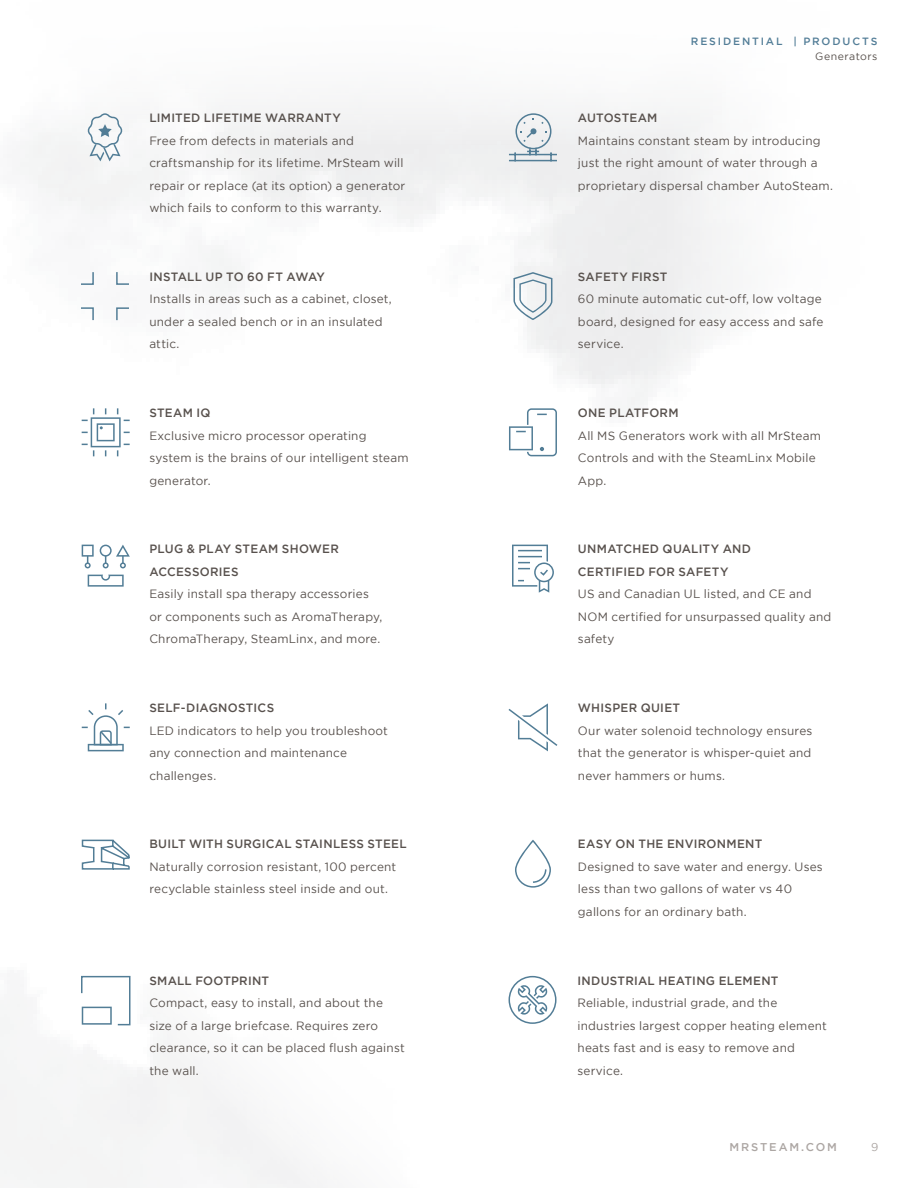
<style>
.page{position:relative;width:918px;height:1188px;background:#fff}
.page>*{position:absolute;margin:0;border:0;box-sizing:border-box;transform-origin:0 0}
.t1{font:12px/22.5px "Gotham";letter-spacing:.015em;color:#58514d}
.t2{font:500 12px/22.5px "Gotham";letter-spacing:.02em;color:#58514d}
.t3{font:500 11.25px "Gotham";letter-spacing:.16em;color:#aca6a3}
.t4{font:11.25px "Gotham";color:#aca6a3}
.t5{font:500 10.5px "Gotham";letter-spacing:.18em;color:#527d97}
.t6{font:10.5px "Gotham";letter-spacing:.05em;color:#58514d}
</style>
<div class="page">
<svg style="left:81px;top:839px;width:49px;height:31px"></svg>
<svg style="left:81px;top:975px;width:50px;height:51px"></svg>
<svg style="left:81px;top:703px;width:49px;height:48px"></svg>
<svg style="left:88px;top:575px;width:36px;height:12px"></svg>
<svg style="left:82px;top:545px;width:12px;height:23px"></svg>
<svg style="left:100px;top:545px;width:30px;height:23px"></svg>
<svg style="left:79px;top:271px;width:51px;height:51px"></svg>
<svg style="left:87px;top:113px;width:36px;height:48px"></svg>
<svg style="left:509px;top:976px;width:48px;height:48px"></svg>
<svg style="left:513px;top:272px;width:39px;height:48px"></svg>
<svg style="left:509px;top:408px;width:48px;height:48px"></svg>
<svg style="left:512px;top:545px;width:42px;height:48px"></svg>
<svg style="left:508px;top:703px;width:50px;height:48px"></svg>
<svg style="left:515px;top:840px;width:36px;height:48px"></svg>
<svg style="left:507px;top:113px;width:51px;height:50px"></svg>
<svg style="left:82px;top:408px;width:48px;height:48px"></svg>
<p class="t2" style="left:149px;top:106px;width:193px">LIMITED LIFETIME WARRANTY</p>
<p class="t1" style="left:149px;top:129px;width:257px">Free from defects in materials and craftsmanship for its lifetime. MrSteam will repair or replace (at its option) a generator which fails to conform to this warranty.</p>
<p class="t2" style="left:149px;top:265px;width:177px">INSTALL UP TO 60 FT AWAY</p>
<p class="t1" style="left:149px;top:288px;width:244px">Installs in areas such as a cabinet, closet, under a sealed bench or in an insulated attic.</p>
<p class="t2" style="left:149px;top:401px;width:63px">STEAM IQ</p>
<p class="t1" style="left:149px;top:424px;width:261px">Exclusive micro processor operating system is the brains of our intelligent steam generator.</p>
<p class="t2" style="left:149px;top:538px;width:191px">PLUG &amp; PLAY STEAM SHOWER<br>ACCESSORIES</p>
<p class="t1" style="left:149px;top:583px;width:235px">Easily install spa therapy accessories or components such as AromaTherapy,<br>ChromaTherapy, SteamLinx, and more.</p>
<p class="t2" style="left:149px;top:696px;width:126px">SELF-DIAGNOSTICS</p>
<p class="t1" style="left:149px;top:719px;width:240px">LED indicators to help you troubleshoot any connection and maintenance challenges.</p>
<p class="t2" style="left:149px;top:833px;width:259px">BUILT WITH SURGICAL STAINLESS STEEL</p>
<p class="t1" style="left:149px;top:855px;width:248px">Naturally corrosion resistant, 100 percent recyclable stainless steel inside and out.</p>
<p class="t2" style="left:149px;top:969px;width:121px">SMALL FOOTPRINT</p>
<p class="t1" style="left:149px;top:991px;width:257px">Compact, easy to install, and about the size of a large briefcase. Requires zero clearance, so it can be placed flush against the wall.</p>
<p class="t5" style="left:691px;top:35px;width:188px">RESIDENTIAL | PRODUCTS</p>
<p class="t6" style="left:815px;top:50px;width:64px">Generators</p>
<p class="t2" style="left:578px;top:106px;width:81px">AUTOSTEAM</p>
<p class="t1" style="left:578px;top:129px;width:257px">Maintains constant steam by introducing just the right amount of water through a proprietary dispersal chamber AutoSteam.</p>
<p class="t2" style="left:578px;top:265px;width:91px">SAFETY FIRST</p>
<p class="t1" style="left:578px;top:288px;width:247px">60 minute automatic cut-off, low voltage board, designed for easy access and safe service.</p>
<p class="t2" style="left:578px;top:401px;width:102px">ONE PLATFORM</p>
<p class="t1" style="left:578px;top:424px;width:245px">All MS Generators work with all MrSteam<br>Controls and with the SteamLinx Mobile<br>App.</p>
<p class="t2" style="left:578px;top:538px;width:175px">UNMATCHED QUALITY AND<br>CERTIFIED FOR SAFETY</p>
<p class="t1" style="left:578px;top:583px;width:255px">US and Canadian UL listed, and CE and<br>NOM certified for unsurpassed quality and safety</p>
<p class="t2" style="left:578px;top:696px;width:104px">WHISPER QUIET</p>
<p class="t1" style="left:578px;top:719px;width:236px;text-align:justify">Our water solenoid technology ensures that the generator is whisper-quiet and never hammers or hums.</p>
<p class="t2" style="left:578px;top:833px;width:186px">EASY ON THE ENVIRONMENT</p>
<p class="t1" style="left:578px;top:855px;width:246px">Designed to save water and energy. Uses less than two gallons of water vs 40 gallons for an ordinary bath.</p>
<p class="t2" style="left:578px;top:969px;width:202px">INDUSTRIAL HEATING ELEMENT</p>
<p class="t1" style="left:578px;top:991px;width:251px">Reliable, industrial grade, and the industries largest copper heating element heats fast and is easy to remove and service.</p>
<p class="t3" style="left:729px;top:1141px;width:109px">MRSTEAM.COM</p>
<p class="t4" style="left:871px;top:1141px;width:9px">9</p>
</div>
